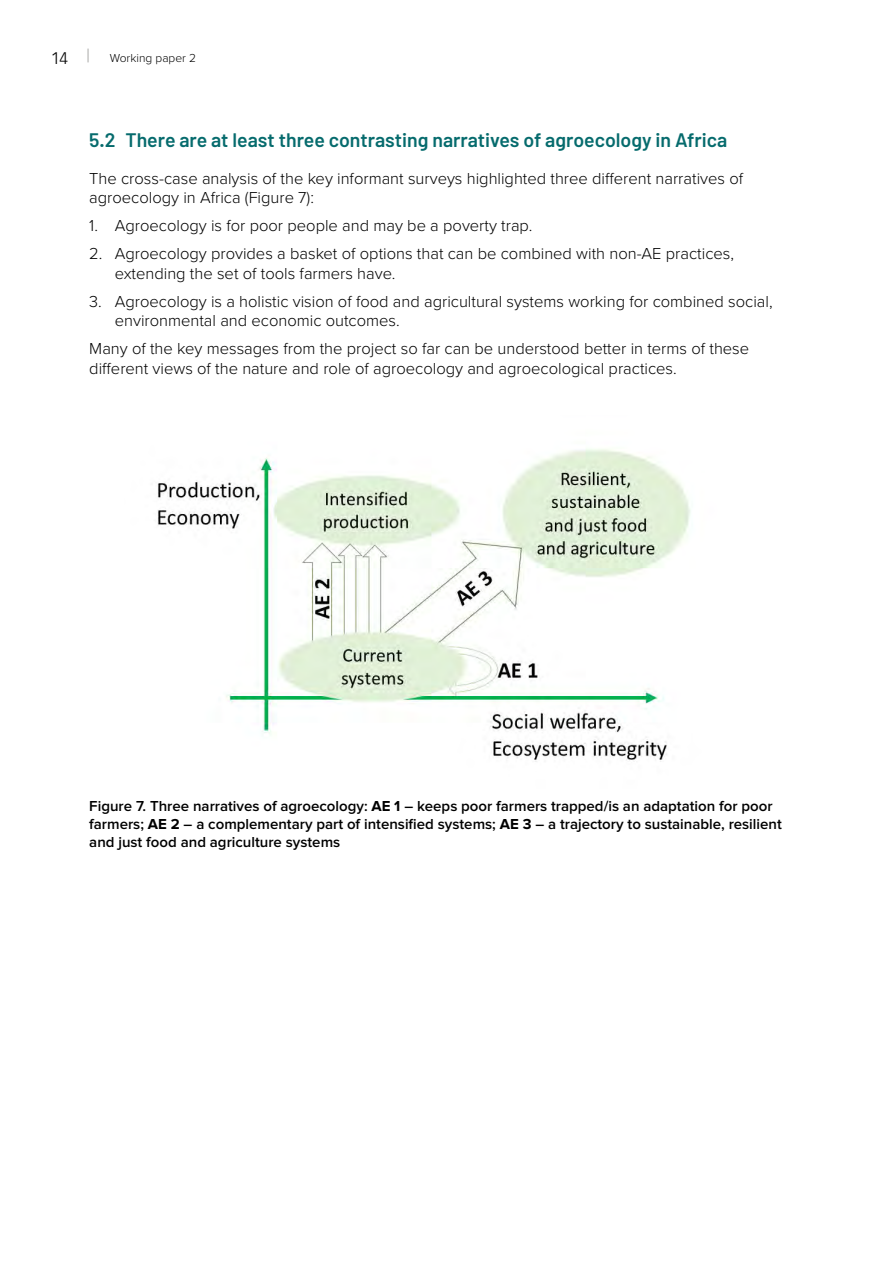
<style>
.page{position:relative;width:893px;height:1263px;background:#fff}
.page>*{position:absolute;margin:0;border:0;box-sizing:border-box;transform-origin:0 0}
.t1{font:600 19.5px "Barlow";color:#066b6d}
.t2{font:300 16.5px/19.5px "Proxima Nova";color:#000}
.t3{font:600 15px/18px "Proxima Nova";color:#000}
.t4{font:300 12px "Proxima Nova";color:#000}
.s1{font-family:"Vectora LT Std";font-size:16.5px}
.s2{font-size:19.5px;color:#9d9d9c}
.s3{font-weight:700}
</style>
<div class="page">
<img style="left:157px;top:449px;width:534px;height:313px">
<p class="t4" style="left:51px;top:49px;width:146px"><span class="s1">14</span> <span class="s2">|</span> Working paper 2</p>
<p class="t1" style="left:89px;top:128px;width:640px">5.2 There are at least three contrasting narratives of agroecology in Africa</p>
<p class="t2" style="left:89px;top:167px;width:655px">The cross-case analysis of the key informant surveys highlighted three different narratives of agroecology in Africa (Figure 7):</p>
<p class="t2" style="left:89px;top:215px;width:445px">1. Agroecology is for poor people and may be a poverty trap.</p>
<p class="t2" style="left:115px;top:243px;width:621px;text-indent:-26px">2. Agroecology provides a basket of options that can be combined with non-AE practices, extending the set of tools farmers have.</p>
<p class="t2" style="left:115px;top:290px;width:659px;text-indent:-26px">3. Agroecology is a holistic vision of food and agricultural systems working for combined social, environmental and economic outcomes.</p>
<p class="t2" style="left:89px;top:338px;width:661px">Many of the key messages from the project so far can be understood better in terms of these different views of the nature and role of agroecology and agroecological practices.</p>
<p class="t3" style="left:89px;top:798px;width:694px">Figure 7. Three narratives of agroecology: <span class="s3">AE 1</span> – keeps poor farmers trapped/is an adaptation for poor farmers; <span class="s3">AE 2</span> – a complementary part of intensified systems; <span class="s3">AE 3</span> – a trajectory to sustainable, resilient and just food and agriculture systems</p>
</div>
